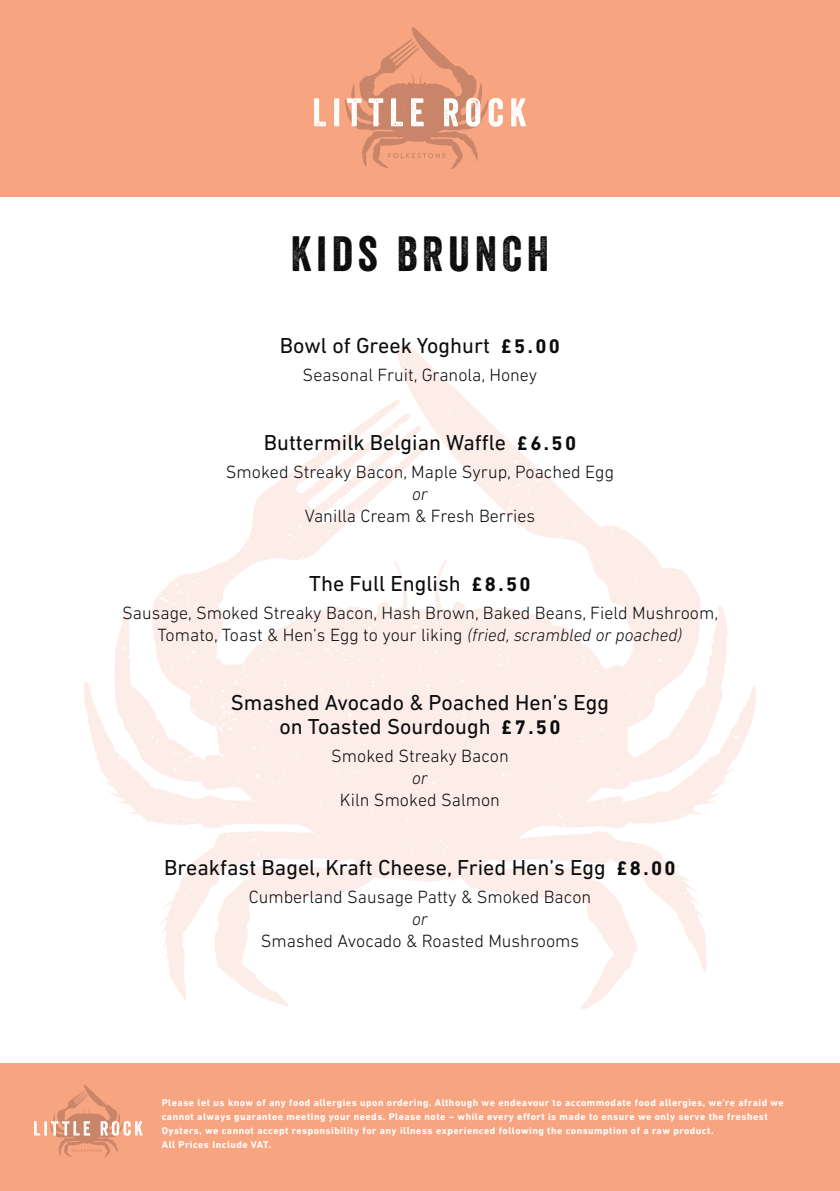
<style>
.page{position:relative;width:840px;height:1191px;background:#fff}
.page>*{position:absolute;margin:0;border:0;box-sizing:border-box;transform-origin:0 0}
.t1{font:48px "Veneer";letter-spacing:.1em;color:#0b0c0d}
.t2{font:22px/24px "DIN Next LT Pro";color:#0b0c0d;text-align:center}
.t3{font:300 18px/22px "DIN Next LT Pro";color:#0b0c0d;text-align:center}
.t4{font:italic 300 18px "DIN Next LT Pro";color:#0b0c0d}
.t5{font:700 10px/14px "DIN Next LT Pro";letter-spacing:.05em;color:#fff}
.s1{font-weight:700;font-size:20px}
.s2{font-style:italic}
</style>
<div class="page">
<svg style="left:84px;top:345px;width:671px;height:664px"></svg>
<div style="left:0;top:0;width:839px;height:197px;background:#f7a581"></div>
<div style="left:0;top:1063px;width:839px;height:128px;background:#f7a581"></div>
<svg style="left:314px;top:98px;width:12px;height:28px"></svg>
<svg style="left:334px;top:27px;width:168px;height:142px"></svg>
<svg style="left:511px;top:98px;width:14px;height:28px"></svg>
<svg style="left:34px;top:1085px;width:108px;height:72px"></svg>
<h1 class="t1" style="left:290px;top:224px;width:260px">Kids BRUNCH</h1>
<h2 class="t2" style="left:280px;top:333px;width:281px">Bowl of Greek Yoghurt <span class="s1">£5.00</span></h2>
<h3 class="t3" style="left:302px;top:363px;width:236px">Seasonal Fruit, Granola, Honey</h3>
<h2 class="t2" style="left:264px;top:430px;width:313px">Buttermilk Belgian Waffle <span class="s1">£6.50</span></h2>
<h3 class="t3" style="left:226px;top:460px;width:389px">Smoked Streaky Bacon, Maple Syrup, Poached Egg</h3>
<h3 class="t4" style="left:412px;top:483px;width:17px">or</h3>
<h3 class="t3" style="left:304px;top:504px;width:232px">Vanilla Cream &amp; Fresh Berries</h3>
<h2 class="t2" style="left:309px;top:571px;width:223px">The Full English <span class="s1">£8.50</span></h2>
<h3 class="t3" style="left:122px;top:601px;width:597px">Sausage, Smoked Streaky Bacon, Hash Brown, Baked Beans, Field Mushroom,<br>Tomato, Toast &amp; Hen’s Egg to your liking <span class="s2">(fried, scrambled or poached)</span></h3>
<h2 class="t2" style="left:230px;top:690px;width:380px">Smashed Avocado &amp; Poached Hen’s Egg on Toasted Sourdough <span class="s1">£7.50</span></h2>
<h3 class="t3" style="left:331px;top:744px;width:179px">Smoked Streaky Bacon</h3>
<h3 class="t4" style="left:412px;top:767px;width:17px">or</h3>
<h3 class="t3" style="left:340px;top:788px;width:161px">Kiln Smoked Salmon</h3>
<h2 class="t2" style="left:164px;top:855px;width:512px">Breakfast Bagel, Kraft Cheese, Fried Hen’s Egg <span class="s1">£8.00</span></h2>
<h3 class="t3" style="left:248px;top:885px;width:344px">Cumberland Sausage Patty &amp; Smoked Bacon</h3>
<h3 class="t4" style="left:412px;top:908px;width:17px">or</h3>
<h3 class="t3" style="left:261px;top:929px;width:319px">Smashed Avocado &amp; Roasted Mushrooms</h3>
<p class="t5" style="left:162px;top:1095px;width:623px">Please let us know of any food allergies upon ordering. Although we endeavour to accommodate food allergies, we’re afraid we cannot always guarantee meeting your needs. Please note – while every effort is made to ensure we only serve the freshest Oysters, we cannot accept responsibility for any illness experienced following the consumption of a raw product.<br>All Prices Include VAT.</p>
</div>
